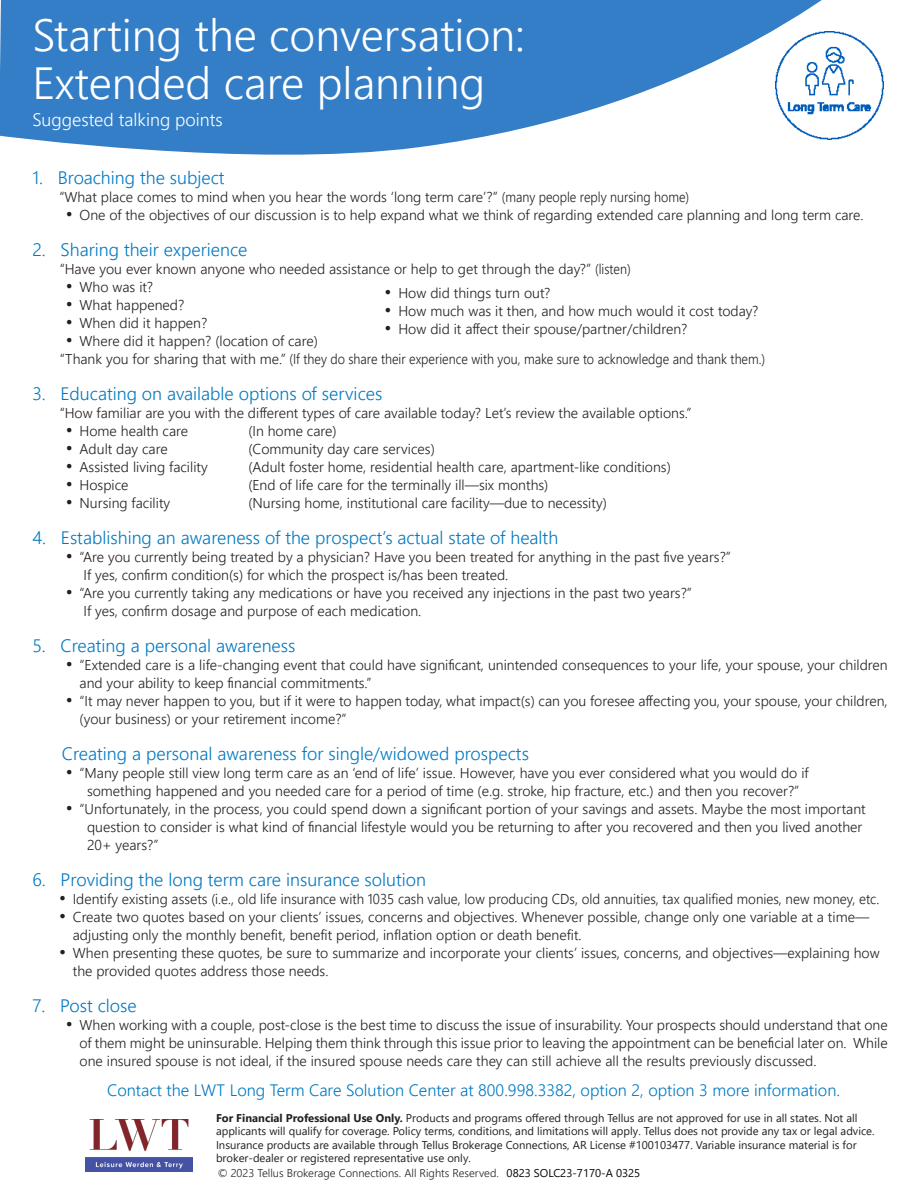
<style>
.page{position:relative;width:918px;height:1188px;background:#fff}
.page>*{position:absolute;margin:0;border:0;box-sizing:border-box;transform-origin:0 0}
.t1{font:300 45px/48px "Segoe UI";color:#fff}
.t2{font:300 18px "Segoe UI";color:#0079c2}
.t3{font:300 18px "Segoe UI";color:#fff}
.t4{font:300 16.5px "Segoe UI";color:#0079c2}
.t5{font:300 14.25px/18px "Segoe UI";color:#231f20}
.t6{font:11.25px/13.5px "Segoe UI";color:#231f20}
.t7{font:300 11.25px "Segoe UI";color:#231f20}
.t8{font:11.25px "Segoe UI";color:#040503}
.s1{font-family:"Times New Roman";font-weight:400;font-size:18px}
.s2{font-weight:700}
</style>
<div class="page">
<svg style="left:0;top:0;width:884px;height:155px;fill:#337ec6"></svg>
<img style="left:775px;top:31px;width:108px;height:108px">
<img style="left:85px;top:1120px;width:108px;height:52px">
<h1 class="t1" style="left:32px;top:7px;width:494px">Starting the conversation:<br>Extended care planning</h1>
<p class="t3" style="left:32px;top:103px;width:192px">Suggested talking points</p>
<p class="t2" style="left:32px;top:160px;width:194px">1. Broaching the subject</p>
<p class="t5" style="left:59px;top:186px;width:631px">“What place comes to mind when you hear the words ‘long term care’?” (many people reply nursing home)</p>
<p class="t5" style="left:66px;top:204px;width:799px"><span class="s1">•</span> One of the objectives of our discussion is to help expand what we think of regarding extended care planning and long term care.</p>
<p class="t2" style="left:32px;top:232px;width:217px">2. Sharing their experience</p>
<p class="t5" style="left:60px;top:258px;width:573px">“Have you ever known anyone who needed assistance or help to get through the day?” (listen)</p>
<p class="t5" style="left:66px;top:276px;width:88px"><span class="s1">•</span> Who was it?</p>
<p class="t5" style="left:66px;top:294px;width:120px"><span class="s1">•</span> What happened?</p>
<p class="t5" style="left:66px;top:312px;width:143px"><span class="s1">•</span> When did it happen?</p>
<p class="t5" style="left:60px;top:330px;width:707px;text-indent:6px"><span class="s1">•</span> Where did it happen? (location of care)<br>“Thank you for sharing that with me.” (If they do share their experience with you, make sure to acknowledge and thank them.)</p>
<p class="t2" style="left:32px;top:376px;width:352px">3. Educating on available options of services</p>
<p class="t5" style="left:60px;top:402px;width:633px">“How familiar are you with the different types of care available today? Let’s review the available options.”</p>
<p class="t5" style="left:66px;top:420px;width:124px"><span class="s1">•</span> Home health care</p>
<p class="t5" style="left:248px;top:420px;width:90px">(In home care)</p>
<p class="t5" style="left:66px;top:438px;width:103px"><span class="s1">•</span> Adult day care</p>
<p class="t5" style="left:248px;top:438px;width:188px">(Community day care services)</p>
<p class="t5" style="left:66px;top:456px;width:143px"><span class="s1">•</span> Assisted living facility</p>
<p class="t5" style="left:248px;top:456px;width:424px">(Adult foster home, residential health care, apartment-like conditions)</p>
<p class="t5" style="left:66px;top:474px;width:64px"><span class="s1">•</span> Hospice</p>
<p class="t5" style="left:248px;top:474px;width:302px">(End of life care for the terminally ill—six months)</p>
<p class="t5" style="left:66px;top:492px;width:106px"><span class="s1">•</span> Nursing facility</p>
<p class="t5" style="left:248px;top:492px;width:360px">(Nursing home, institutional care facility—due to necessity)</p>
<p class="t2" style="left:32px;top:520px;width:527px">4. Establishing an awareness of the prospect’s actual state of health</p>
<p class="t5" style="left:83px;top:546px;width:649px;text-indent:-17px"><span class="s1">•</span> “Are you currently being treated by a physician? Have you been treated for anything in the past five years?”<br>If yes, confirm condition(s) for which the prospect is/has been treated.</p>
<p class="t5" style="left:83px;top:582px;width:610px;text-indent:-17px"><span class="s1">•</span> “Are you currently taking any medications or have you received any injections in the past two years?”<br>If yes, confirm dosage and purpose of each medication.</p>
<p class="t2" style="left:32px;top:628px;width:265px">5. Creating a personal awareness</p>
<p class="t5" style="left:80px;top:654px;width:810px;text-indent:-14px"><span class="s1">•</span> “Extended care is a life-changing event that could have significant, unintended consequences to your life, your spouse, your children and your ability to keep financial commitments.”</p>
<p class="t5" style="left:80px;top:690px;width:810px;text-indent:-14px"><span class="s1">•</span> “It may never happen to you, but if it were to happen today, what impact(s) can you foresee affecting you, your spouse, your children, (your business) or your retirement income?”</p>
<p class="t2" style="left:62px;top:736px;width:469px">Creating a personal awareness for single/widowed prospects</p>
<p class="t5" style="left:87px;top:762px;width:723px;text-indent:-21px"><span class="s1">•</span> “Many people still view long term care as an ‘end of life’ issue. However, have you ever considered what you would do if something happened and you needed care for a period of time (e.g. stroke, hip fracture, etc.) and then you recover?”</p>
<p class="t5" style="left:87px;top:798px;width:780px;text-indent:-21px"><span class="s1">•</span> “Unfortunately, in the process, you could spend down a significant portion of your savings and assets. Maybe the most important question to consider is what kind of financial lifestyle would you be returning to after you recovered and then you lived another<br>20+ years?”</p>
<p class="t2" style="left:32px;top:862px;width:395px">6. Providing the long term care insurance solution</p>
<p class="t5" style="left:59px;top:888px;width:821px"><span class="s1">•</span> Identify existing assets (i.e., old life insurance with 1035 cash value, low producing CDs, old annuities, tax qualified monies, new money, etc.</p>
<p class="t5" style="left:73px;top:906px;width:798px;text-indent:-14px"><span class="s1">•</span> Create two quotes based on your clients’ issues, concerns and objectives. Whenever possible, change only one variable at a time— adjusting only the monthly benefit, benefit period, inflation option or death benefit.</p>
<p class="t5" style="left:73px;top:942px;width:808px;text-indent:-14px"><span class="s1">•</span> When presenting these quotes, be sure to summarize and incorporate your clients’ issues, concerns, and objectives—explaining how the provided quotes address those needs.</p>
<p class="t2" style="left:32px;top:988px;width:106px">7. Post close</p>
<p class="t5" style="left:80px;top:1014px;width:810px;text-align:justify;text-indent:-14px"><span class="s1">•</span> When working with a couple, post-close is the best time to discuss the issue of insurability. Your prospects should understand that one of them might be uninsurable. Helping them think through this issue prior to leaving the appointment can be beneficial later on. While one insured spouse is not ideal, if the insured spouse needs care they can still achieve all the results previously discussed.</p>
<p class="t5" style="left:385px;top:282px;width:167px"><span class="s1">•</span> How did things turn out?</p>
<p class="t5" style="left:385px;top:300px;width:375px"><span class="s1">•</span> How much was it then, and how much would it cost today?</p>
<p class="t5" style="left:385px;top:318px;width:304px"><span class="s1">•</span> How did it affect their spouse/partner/children?</p>
<p class="t4" style="left:107px;top:1074px;width:734px">Contact the LWT Long Term Care Solution Center at 800.998.3382, option 2, option 3 more information.</p>
<p class="t6" style="left:216px;top:1110px;width:660px"><span class="s2">For Financial Professional Use Only.</span> Products and programs offered through Tellus are not approved for use in all states. Not all applicants will qualify for coverage. Policy terms, conditions, and limitations will apply. Tellus does not provide any tax or legal advice.<br>Insurance products are available through Tellus Brokerage Connections, AR License #100103477. Variable insurance material is for broker-dealer or registered representative use only.</p>
<p class="t7" style="left:218px;top:1162px;width:283px">© 2023 Tellus Brokerage Connections. All Rights Reserved.</p>
<p class="t8" style="left:507px;top:1162px;width:135px">0823 SOLC23-7170-A 0325</p>
</div>
